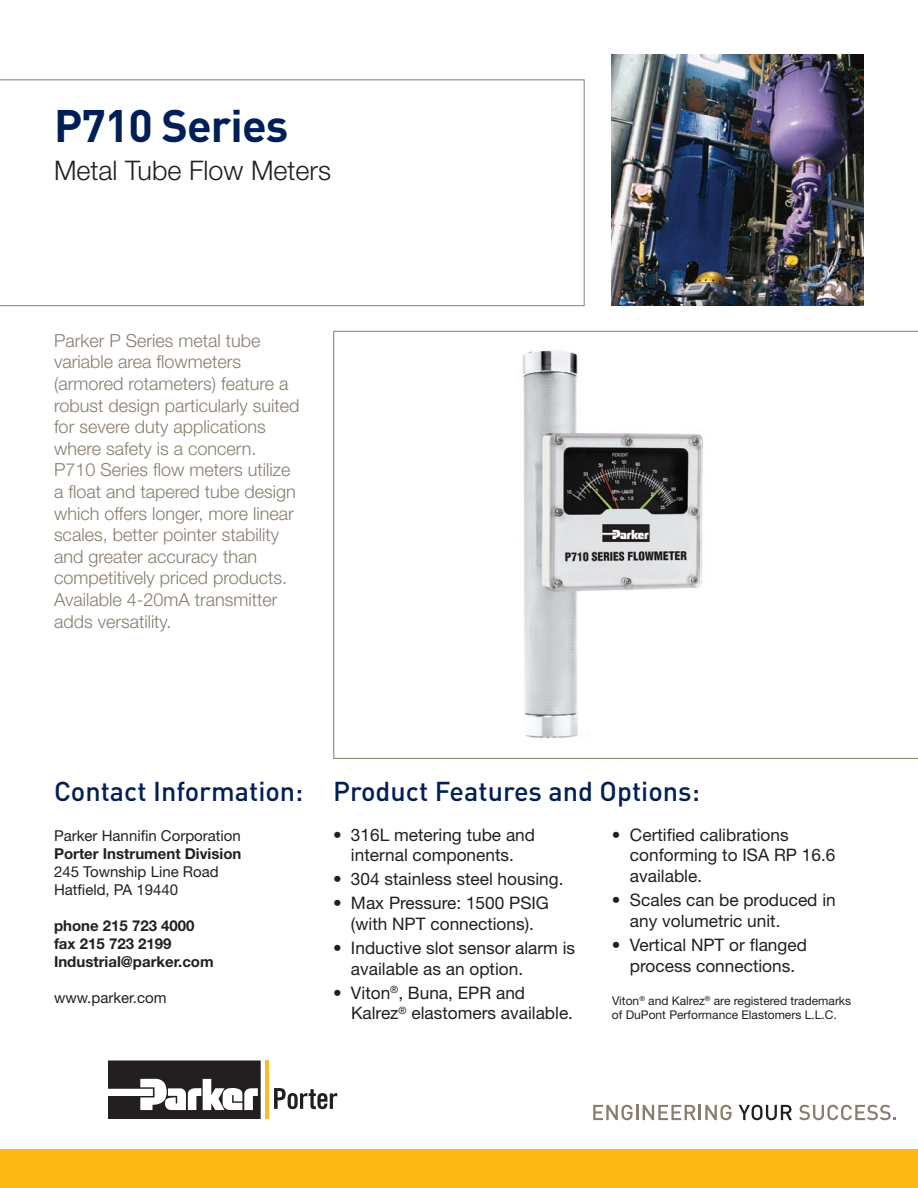
<style>
.page{position:relative;width:918px;height:1188px;background:#fff}
.page>*{position:absolute;margin:0;border:0;box-sizing:border-box;transform-origin:0 0}
.t1{font:700 45px "DINOT";letter-spacing:-.02em;color:#001f56}
.t2{font:500 27px "DINOT";color:#001f56}
.t3{font:300 27px "Helvetica Neue LT Std";color:#231f20}
.t4{font:300 18px/21.6px "Helvetica Neue LT Std";color:#887d6e}
.t5{font:17.25px/20.7px "Helvetica Neue LT Std";color:#231f20}
.t6{font:15px/18px "Helvetica Neue LT Std";color:#231f20}
.t7{font:700 15px/18px "Helvetica Neue LT Std";color:#231f20}
.t8{font:12px/14.4px "Helvetica Neue LT Std";color:#231f20}
</style>
<div class="page">
<div style="left:0;top:1150px;width:918px;height:38px;background:#fcb814"></div>
<svg style="left:593px;top:1105px;width:139px;height:15px"></svg>
<svg style="left:739px;top:1105px;width:53px;height:15px"></svg>
<svg style="left:799px;top:1105px;width:97px;height:15px"></svg>
<svg style="left:0;top:79px;width:585px;height:227px"></svg>
<svg style="left:333px;top:331px;width:585px;height:428px"></svg>
<img style="left:611px;top:54px;width:253px;height:252px">
<svg style="left:274px;top:1088px;width:63px;height:21px"></svg>
<svg style="left:108px;top:1061px;width:153px;height:58px"></svg>
<hr style="left:266px;top:1061px;width:3px;height:58px;background:#fdbb2e">
<img style="left:507px;top:334px;width:210px;height:422px">
<h1 class="t1" style="left:54px;top:95px;width:236px">P710 Series</h1>
<h2 class="t3" style="left:54px;top:154px;width:279px">Metal Tube Flow Meters</h2>
<p class="t4" style="left:54px;top:329px;width:247px">Parker P Series metal tube variable area flowmeters (armored rotameters) feature a robust design particularly suited for severe duty applications where safety is a concern.<br>P710 Series flow meters utilize a float and tapered tube design which offers longer, more linear scales, better pointer stability and greater accuracy than competitively priced products.<br>Available 4-20mA transmitter adds versatility.</p>
<h2 class="t2" style="left:54px;top:773px;width:251px">Contact Information:</h2>
<p class="t6" style="left:54px;top:826px;width:188px">Parker Hannifin Corporation</p>
<p class="t7" style="left:54px;top:844px;width:189px">Porter Instrument Division</p>
<p class="t6" style="left:54px;top:862px;width:166px">245 Township Line Road<br>Hatfield, PA 19440</p>
<p class="t7" style="left:54px;top:916px;width:161px">phone 215 723 4000 fax 215 723 2199<br>Industrial@parker.com</p>
<p class="t6" style="left:54px;top:988px;width:114px">www.parker.com</p>
<h2 class="t2" style="left:333px;top:773px;width:368px">Product Features and Options:</h2>
<p class="t5" style="left:333px;top:824px;width:204px;text-align:center">• 316L metering tube and internal components.</p>
<p class="t5" style="left:333px;top:869px;width:232px">• 304 stainless steel housing.</p>
<p class="t5" style="left:333px;top:893px;width:218px;text-align:center">• Max Pressure: 1500 PSIG (with NPT connections).</p>
<p class="t5" style="left:351px;top:937px;width:226px;text-indent:-18px">• Inductive slot sensor alarm is available as an option.</p>
<p class="t5" style="left:351px;top:982px;width:224px;text-indent:-18px">• Viton<sup>®</sup>, Buna, EPR and<br>Kalrez<sup>®</sup> elastomers available.</p>
<p class="t5" style="left:630px;top:824px;width:207px;text-indent:-18px">• Certified calibrations conforming to ISA RP 16.6 available.</p>
<p class="t5" style="left:630px;top:889px;width:207px;text-indent:-18px">• Scales can be produced in any volumetric unit.</p>
<p class="t5" style="left:612px;top:934px;width:196px;line-height:21.6px;text-align:center">• Vertical NPT or flanged process connections.</p>
<p class="t8" style="left:612px;top:993px;width:241px">Viton<sup>®</sup> and Kalrez<sup>®</sup> are registered trademarks of DuPont Performance Elastomers L.L.C.</p>
</div>
